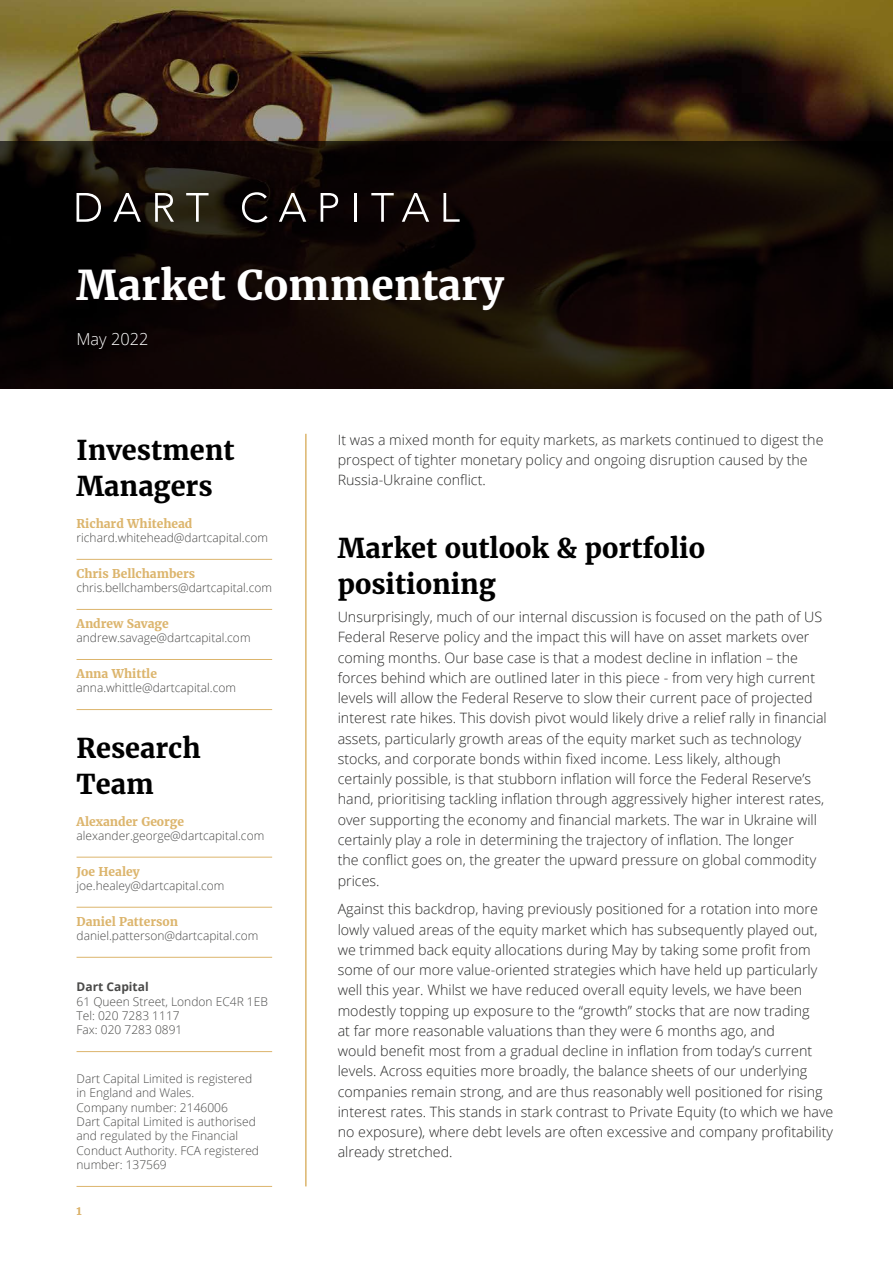
<style>
.page{position:relative;width:893px;height:1263px;background:#fff}
.page>*{position:absolute;margin:0;border:0;box-sizing:border-box;transform-origin:0 0}
.t1{font:700 40.5px "Merriweather";color:#fff}
.t2{font:700 27px/36px "Merriweather";color:#000}
.t3{font:300 16.5px "Open Sans";color:#fff}
.t4{font:300 14.25px/20.2px "Open Sans";color:#282827}
.t5{font:300 12px/14.4px "Open Sans";color:#4a4a49}
.t6{font:700 12px "Merriweather";color:#dcb56d}
.t7{font:700 12px "Open Sans";color:#4a4a49}
.t8{font:12px "Merriweather";color:#dcb46e}
</style>
<div class="page">
<hr style="left:305px;top:434px;width:2px;height:752px;background:#dcb56d">
<img style="left:0;top:0;width:893px;height:141px">
<svg style="left:0;top:141px;width:893px;height:247px;background:#100904"></svg>
<svg style="left:77px;top:193px;width:24px;height:29px"></svg>
<svg style="left:113px;top:193px;width:28px;height:29px"></svg>
<svg style="left:155px;top:193px;width:19px;height:29px"></svg>
<svg style="left:186px;top:193px;width:23px;height:29px"></svg>
<svg style="left:242px;top:192px;width:26px;height:30px"></svg>
<svg style="left:279px;top:193px;width:27px;height:29px"></svg>
<svg style="left:321px;top:193px;width:17px;height:29px"></svg>
<hr style="left:354px;top:193px;width:3px;height:29px;background:#fff">
<svg style="left:371px;top:193px;width:23px;height:29px"></svg>
<svg style="left:402px;top:193px;width:27px;height:29px"></svg>
<svg style="left:443px;top:193px;width:17px;height:29px"></svg>
<hr style="left:77px;top:1051px;width:195px;height:1px;background:#dcb56d">
<hr style="left:77px;top:1186px;width:195px;height:1px;background:#dcb56d">
<hr style="left:77px;top:559px;width:195px;height:1px;background:#dcb56d">
<hr style="left:77px;top:609px;width:195px;height:1px;background:#dcb56d">
<hr style="left:77px;top:659px;width:195px;height:1px;background:#dcb56d">
<hr style="left:77px;top:709px;width:195px;height:1px;background:#dcb56d">
<hr style="left:77px;top:857px;width:195px;height:1px;background:#dcb56d">
<hr style="left:77px;top:907px;width:195px;height:1px;background:#dcb56d">
<hr style="left:77px;top:957px;width:195px;height:1px;background:#dcb56d">
<h1 class="t1" style="left:77px;top:260px;width:429px">Market Commentary</h1>
<p class="t3" style="left:77px;top:328px;width:73px">May 2022</p>
<h2 class="t2" style="left:77px;top:433px;width:159px">Investment<br>Managers</h2>
<p class="t6" style="left:77px;top:516px;width:117px">Richard Whitehead</p>
<p class="t5" style="left:77px;top:530px;width:193px">richard.whitehead@dartcapital.com</p>
<p class="t6" style="left:77px;top:566px;width:120px">Chris Bellchambers</p>
<p class="t5" style="left:77px;top:580px;width:197px">chris.bellchambers@dartcapital.com</p>
<p class="t6" style="left:77px;top:616px;width:94px">Andrew Savage</p>
<p class="t5" style="left:77px;top:630px;width:176px">andrew.savage@dartcapital.com</p>
<p class="t6" style="left:77px;top:666px;width:82px">Anna Whittle</p>
<p class="t5" style="left:77px;top:680px;width:161px">anna.whittle@dartcapital.com</p>
<h2 class="t2" style="left:77px;top:730px;width:126px">Research<br>Team</h2>
<p class="t6" style="left:77px;top:814px;width:109px">Alexander George</p>
<p class="t5" style="left:77px;top:828px;width:189px">alexander.george@dartcapital.com</p>
<p class="t6" style="left:77px;top:864px;width:65px">Joe Healey</p>
<p class="t5" style="left:77px;top:878px;width:150px">joe.healey@dartcapital.com</p>
<p class="t6" style="left:77px;top:914px;width:103px">Daniel Patterson</p>
<p class="t5" style="left:77px;top:928px;width:183px">daniel.patterson@dartcapital.com</p>
<p class="t7" style="left:77px;top:978px;width:74px">Dart Capital</p>
<p class="t5" style="left:77px;top:994px;width:193px">61 Queen Street, London EC4R 1EB<br>Tel: 020 7283 1117<br>Fax: 020 7283 0891</p>
<p class="t5" style="left:77px;top:1071px;width:184px">Dart Capital Limited is registered in England and Wales.<br>Company number: 2146006<br>Dart Capital Limited is authorised and regulated by the Financial<br>Conduct Authority. FCA registered number: 137569</p>
<p class="t8" style="left:77px;top:1203px;width:7px">1</p>
<p class="t4" style="left:338px;top:429px;width:487px">It was a mixed month for equity markets, as markets continued to digest the prospect of tighter monetary policy and ongoing disruption caused by the<br>Russia-Ukraine conflict.</p>
<h2 class="t2" style="left:338px;top:531px;width:369px">Market outlook &amp; portfolio positioning</h2>
<p class="t4" style="left:338px;top:606px;width:491px">Unsurprisingly, much of our internal discussion is focused on the path of US Federal Reserve policy and the impact this will have on asset markets over coming months. Our base case is that a modest decline in inflation – the forces behind which are outlined later in this piece - from very high current levels will allow the Federal Reserve to slow their current pace of projected interest rate hikes. This dovish pivot would likely drive a relief rally in financial assets, particularly growth areas of the equity market such as technology stocks, and corporate bonds within fixed income. Less likely, although certainly possible, is that stubborn inflation will force the Federal Reserve’s hand, prioritising tackling inflation through aggressively higher interest rates, over supporting the economy and financial markets. The war in Ukraine will certainly play a role in determining the trajectory of inflation. The longer<br>the conflict goes on, the greater the upward pressure on global commodity prices.</p>
<p class="t4" style="left:338px;top:898px;width:497px">Against this backdrop, having previously positioned for a rotation into more lowly valued areas of the equity market which has subsequently played out, we trimmed back equity allocations during May by taking some profit from some of our more value-oriented strategies which have held up particularly well this year. Whilst we have reduced overall equity levels, we have been modestly topping up exposure to the “growth” stocks that are now trading<br>at far more reasonable valuations than they were 6 months ago, and<br>would benefit most from a gradual decline in inflation from today’s current levels. Across equities more broadly, the balance sheets of our underlying companies remain strong, and are thus reasonably well positioned for rising interest rates. This stands in stark contrast to Private Equity (to which we have no exposure), where debt levels are often excessive and company profitability already stretched.</p>
</div>
